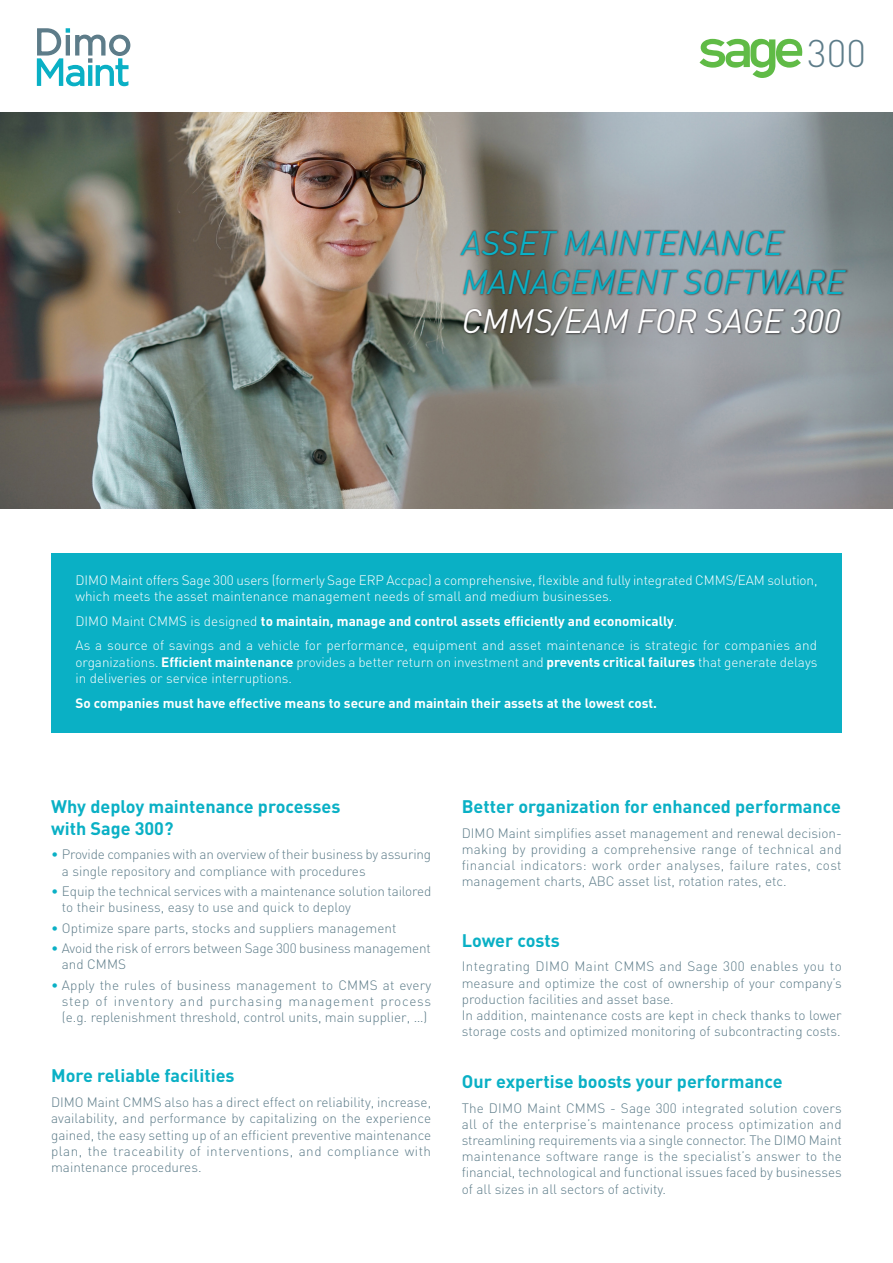
<style>
.page{position:relative;width:893px;height:1263px;background:#fff}
.page>*{position:absolute;margin:0;border:0;box-sizing:border-box;transform-origin:0 0}
.t1{font:300 37.95px "DIN";color:#5d7c89}
.t2{font:italic 33.45px/39px "DIN";color:#0ab0c5}
.t3{font:italic 33.45px "DIN";color:#fff}
.t4{font:700 18px/21.6px "DIN";color:#0ab0c5}
.t5{font:300 13.5px/16.2px "DIN";color:#5d7c89;text-align:justify}
.t6{font:300 13.5px/16.2px "DIN";letter-spacing:-.005em;color:#fff}
.t7{font:700 13.5px "DIN";color:#fff}
.s1{font-weight:300}
.s2{font-weight:700}
.s3{color:#0ab0c5}
</style>
<div class="page">
<svg style="left:36px;top:28px;width:95px;height:59px"></svg>
<svg style="left:699px;top:39px;width:104px;height:39px"></svg>
<img style="left:0;top:113px;width:893px;height:395px">
<div style="left:459px;top:230px;width:389px;height:108px;background:#231f20;opacity:.75"></div>
<div style="left:51px;top:553px;width:791px;height:179px;background:#0ab0c5"></div>
<p class="t1" style="left:807px;top:30px;width:60px">300</p>
<p class="t2" style="left:462px;top:223px;width:384px">ASSET MAINTENANCE<br>MANAGEMENT SOFTWARE</p>
<p class="t3" style="left:462px;top:300px;width:380px">CMMS/EAM FOR SAGE 300</p>
<p class="t6" style="left:75px;top:572px;width:743px">DIMO Maint offers Sage 300 users (formerly Sage ERP Accpac) a comprehensive, flexible and fully integrated CMMS/EAM solution, which meets the asset maintenance management needs of small and medium businesses.</p>
<p class="t7" style="left:75px;top:612px;width:603px"><span class="s1">DIMO Maint CMMS is designed</span> to maintain, manage and control assets efficiently and economically<span class="s1">.</span></p>
<p class="t6" style="left:75px;top:637px;width:743px;text-align:justify">As a source of savings and a vehicle for performance, equipment and asset maintenance is strategic for companies and organizations. <span class="s2">Efficient maintenance</span> provides a better return on investment and <span class="s2">prevents critical failures</span> that generate delays in deliveries or service interruptions.</p>
<p class="t7" style="left:75px;top:694px;width:583px">So companies must have effective means to secure and maintain their assets at the lowest cost.</p>
<p class="t4" style="left:51px;top:795px;width:291px">Why deploy maintenance processes with Sage 300?</p>
<p class="t5" style="left:62px;top:846px;width:371px;text-indent:-11px"><span class="s3">•</span> Provide companies with an overview of their business by assuring a single repository and compliance with procedures</p>
<p class="t5" style="left:62px;top:883px;width:371px;text-indent:-11px"><span class="s3">•</span> Equip the technical services with a maintenance solution tailored to their business, easy to use and quick to deploy</p>
<p class="t5" style="left:51px;top:920px;width:347px"><span class="s3">•</span> Optimize spare parts, stocks and suppliers management</p>
<p class="t5" style="left:62px;top:940px;width:371px;text-indent:-11px"><span class="s3">•</span> Avoid the risk of errors between Sage 300 business management and CMMS</p>
<p class="t5" style="left:62px;top:977px;width:371px;text-indent:-11px"><span class="s3">•</span> Apply the rules of business management to CMMS at every step of inventory and purchasing management process (e.g. replenishment threshold, control units, main supplier, …)</p>
<p class="t4" style="left:51px;top:1064px;width:185px">More reliable facilities</p>
<p class="t5" style="left:51px;top:1094px;width:382px">DIMO Maint CMMS also has a direct effect on reliability, increase, availability, and performance by capitalizing on the experience gained, the easy setting up of an efficient preventive maintenance plan, the traceability of interventions, and compliance with maintenance procedures.</p>
<p class="t4" style="left:462px;top:795px;width:381px">Better organization for enhanced performance</p>
<p class="t5" style="left:462px;top:825px;width:382px">DIMO Maint simplifies asset management and renewal decision&shy;making by providing a comprehensive range of technical and financial indicators: work order analyses, failure rates, cost management charts, ABC asset list, rotation rates, etc.</p>
<p class="t4" style="left:462px;top:928px;width:100px">Lower costs</p>
<p class="t5" style="left:462px;top:958px;width:382px">Integrating DIMO Maint CMMS and Sage 300 enables you to measure and optimize the cost of ownership of your company’s production facilities and asset base.</p>
<p class="t5" style="left:462px;top:1007px;width:382px">In addition, maintenance costs are kept in check thanks to lower storage costs and optimized monitoring of subcontracting costs.</p>
<p class="t4" style="left:462px;top:1070px;width:322px">Our expertise boosts your performance</p>
<p class="t5" style="left:462px;top:1099px;width:382px">The DIMO Maint CMMS - Sage 300 integrated solution covers all of the enterprise’s maintenance process optimization and streamlining requirements via a single connector. The DIMO Maint maintenance software range is the specialist’s answer to the financial, technological and functional issues faced by businesses of all sizes in all sectors of activity.</p>
</div>
